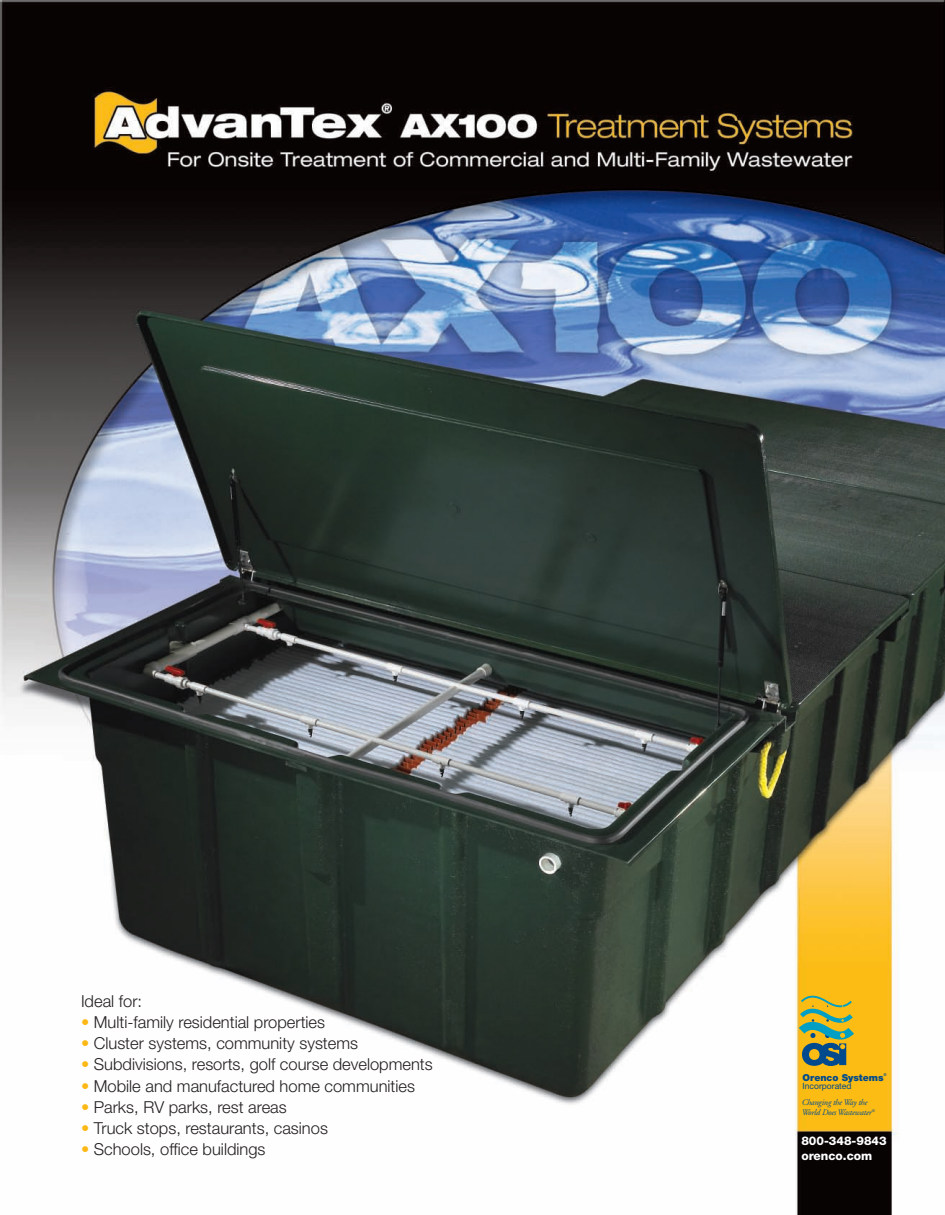
<style>
.page{position:relative;width:945px;height:1215px;background:#fff}
.page>*{position:absolute;margin:0;border:0;box-sizing:border-box;transform-origin:0 0}
.t1{font:300 16.5px "Helvetica Neue";color:#231f20}
.t2{font:800 12px/14.4px "Helvetica Neue";color:#fff}
.t3{font:900 9.6px "Helvetica Neue";color:#004a8d}
.t4{font:italic 8.55px/10.4px "Adobe Garamond";letter-spacing:-.02em;color:#004a8d}
.t5{font:8.55px "Helvetica Neue";color:#004a8d}
.t6{font:700 condensed 3.9px "Univers";color:#004a8d}
.s1{color:#fcb814}
</style>
<div class="page">
<img style="left:0;top:0;width:945px;height:1215px">
<svg style="left:799px;top:996px;width:55px;height:70px;background:#979e4e"></svg>
<p class="t1" style="left:81px;top:991px;width:63px">Ideal for:</p>
<p class="t1" style="left:81px;top:1012px;width:246px"><span class="s1">•</span> Multi-family residential properties</p>
<p class="t1" style="left:81px;top:1033px;width:279px"><span class="s1">•</span> Cluster systems, community systems</p>
<p class="t1" style="left:81px;top:1054px;width:353px"><span class="s1">•</span> Subdivisions, resorts, golf course developments</p>
<p class="t1" style="left:81px;top:1076px;width:336px"><span class="s1">•</span> Mobile and manufactured home communities</p>
<p class="t1" style="left:81px;top:1097px;width:207px"><span class="s1">•</span> Parks, RV parks, rest areas</p>
<p class="t1" style="left:81px;top:1118px;width:248px"><span class="s1">•</span> Truck stops, restaurants, casinos</p>
<p class="t1" style="left:81px;top:1139px;width:186px"><span class="s1">•</span> Schools, office buildings</p>
<p class="t2" style="left:801px;top:1134px;width:87px">800-348-9843 orenco.com</p>
<p class="t6" style="left:884px;top:1073px;width:5px">®</p>
<p class="t3" style="left:803px;top:1072px;width:82px">Orenco Systems</p>
<p class="t5" style="left:803px;top:1081px;width:50px">Incorporated</p>
<p class="t4" style="left:802px;top:1097px;width:75px">Changing the Way the<br>World Does Wastewater<sup>®</sup></p>
</div>
